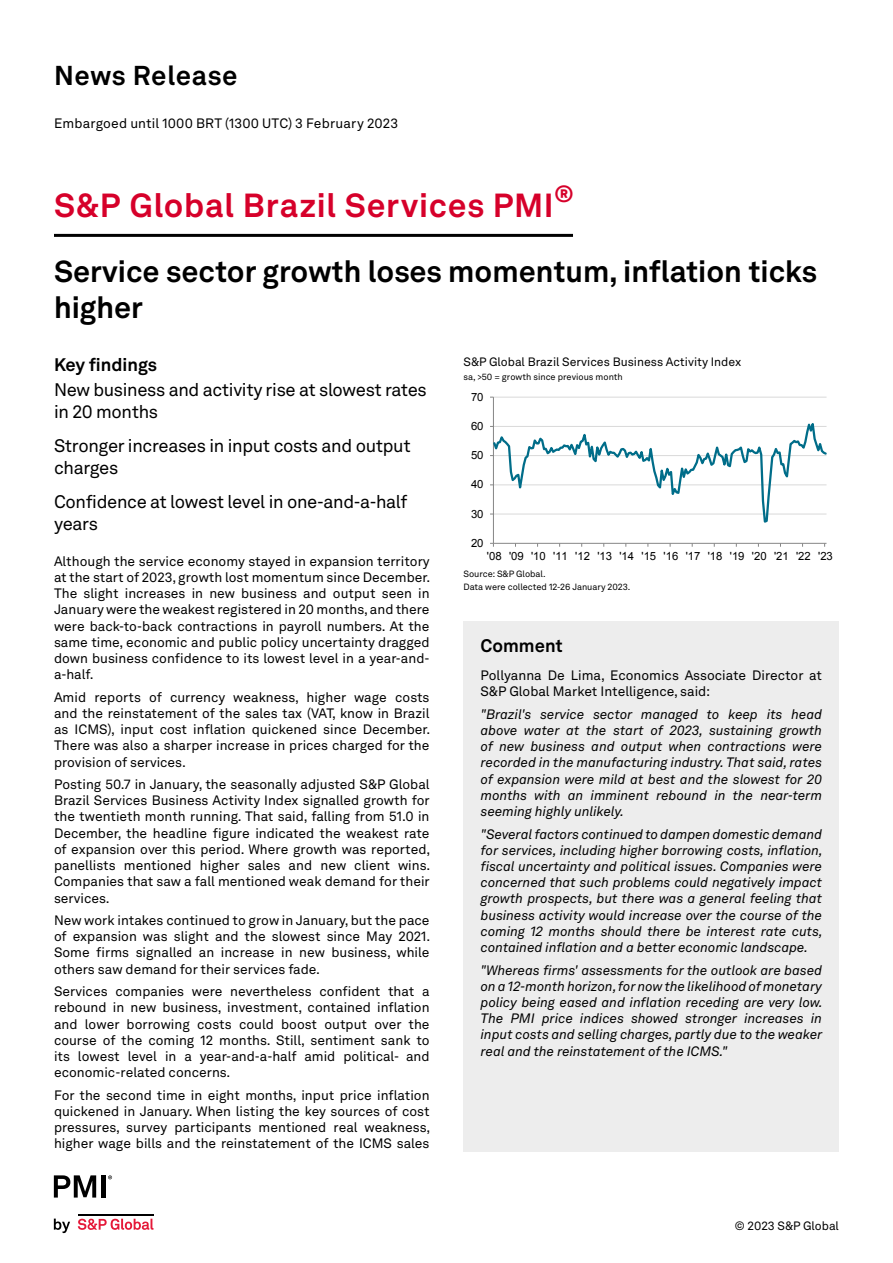
<style>
.page{position:relative;width:893px;height:1263px;background:#fff}
.page>*{position:absolute;margin:0;border:0;box-sizing:border-box;transform-origin:0 0}
.t1{font:700 33px "Akkurat LL";letter-spacing:.02em;color:#d6002a}
.t2{font:700 30px/36px "Akkurat LL";color:#000}
.t3{font:700 27px "Akkurat LL";letter-spacing:.025em;color:#000}
.t4{font:700 23.25px "Akkurat LL";color:#d6002a}
.t5{font:18px/21.6px "Akkurat LL";letter-spacing:-.02em;color:#000}
.t6{font:700 18px "Akkurat LL";color:#000}
.t7{font:13.5px/16.2px "Akkurat LL";color:#000;text-align:justify}
.t8{font:italic 13.5px/16.2px "Akkurat LL";color:#000;text-align:justify}
.t9{font:12px "Akkurat LL";color:#000}
.t10{font:11.25px "Arial";color:#000}
.t11{font:9px "Akkurat LL";color:#000}
</style>
<div class="page">
<hr style="left:493px;top:397px;width:333px;height:1px;background:#d9d9d9">
<hr style="left:493px;top:397px;width:1px;height:146px;background:#868686">
<hr style="left:493px;top:543px;width:333px;height:1px;background:#868686">
<svg style="left:490px;top:423px;width:337px;height:100px"></svg>
<hr style="left:54px;top:234px;width:519px;height:3px;background:#000">
<div style="left:463px;top:621px;width:376px;height:51px;background:#ededed"></div>
<div style="left:463px;top:665px;width:376px;height:487px;background:#ededed"></div>
<svg style="left:54px;top:1218px;width:16px;height:15px"></svg>
<svg style="left:78px;top:1218px;width:75px;height:12px"></svg>
<hr style="left:78px;top:1213px;width:75px;height:2px;background:#000">
<svg style="left:54px;top:1175px;width:42px;height:22px"></svg>
<div style="left:101px;top:1175px;width:5px;height:22px;background:#000"></div>
<svg style="left:108px;top:1175px;width:4px;height:4px"></svg>
<h3 class="t3" style="left:54px;top:55px;width:185px">News Release</h3>
<p class="t7" style="left:54px;top:114px;width:345px">Embargoed until 1000 BRT (1300 UTC) 3 February 2023</p>
<h1 class="t1" style="left:54px;top:180px;width:501px">S&amp;P Global Brazil Services PMI</h1>
<h3 class="t4" style="left:554px;top:176px;width:21px">®</h3>
<h2 class="t2" style="left:54px;top:252px;width:765px">Service sector growth loses momentum, inflation ticks higher</h2>
<h3 class="t6" style="left:54px;top:351px;width:105px">Key findings</h3>
<p class="t9" style="left:463px;top:353px;width:279px">S&amp;P Global Brazil Services Business Activity Index</p>
<p class="t11" style="left:463px;top:370px;width:161px">sa, &gt;50 = growth since previous month</p>
<h3 class="t5" style="left:54px;top:378px;width:374px">New business and activity rise at slowest rates in 20 months</h3>
<h3 class="t5" style="left:54px;top:434px;width:358px">Stronger increases in input costs and output charges</h3>
<h3 class="t5" style="left:54px;top:490px;width:355px">Confidence at lowest level in one-and-a-half years</h3>
<p class="t10" style="left:471px;top:389px;width:14px">70</p>
<p class="t10" style="left:471px;top:419px;width:14px">60</p>
<p class="t10" style="left:471px;top:448px;width:14px">50</p>
<p class="t10" style="left:471px;top:477px;width:14px">40</p>
<p class="t10" style="left:471px;top:506px;width:14px">30</p>
<p class="t7" style="left:54px;top:552px;width:378px">Although the service economy stayed in expansion territory at the start of 2023, growth lost momentum since December.<br>The slight increases in new business and output seen in January were the weakest registered in 20 months, and there were back-to-back contractions in payroll numbers. At the same time, economic and public policy uncertainty dragged down business confidence to its lowest level in a year-and&shy;a-half.</p>
<p class="t7" style="left:54px;top:688px;width:378px">Amid reports of currency weakness, higher wage costs and the reinstatement of the sales tax (VAT, know in Brazil as ICMS), input cost inflation quickened since December.<br>There was also a sharper increase in prices charged for the provision of services.</p>
<p class="t7" style="left:54px;top:776px;width:378px">Posting 50.7 in January, the seasonally adjusted S&amp;P Global Brazil Services Business Activity Index signalled growth for the twentieth month running. That said, falling from 51.0 in December, the headline figure indicated the weakest rate of expansion over this period. Where growth was reported, panellists mentioned higher sales and new client wins.<br>Companies that saw a fall mentioned weak demand for their services.</p>
<p class="t7" style="left:54px;top:911px;width:378px">New work intakes continued to grow in January, but the pace of expansion was slight and the slowest since May 2021.<br>Some firms signalled an increase in new business, while others saw demand for their services fade.</p>
<p class="t7" style="left:54px;top:983px;width:377px">Services companies were nevertheless confident that a rebound in new business, investment, contained inflation and lower borrowing costs could boost output over the course of the coming 12 months. Still, sentiment sank to its lowest level in a year-and-a-half amid political- and economic-related concerns.</p>
<p class="t7" style="left:54px;top:1086px;width:378px">For the second time in eight months, input price inflation quickened in January. When listing the key sources of cost pressures, survey participants mentioned real weakness, higher wage bills and the reinstatement of the ICMS sales</p>
<p class="t10" style="left:471px;top:535px;width:14px">20</p>
<p class="t10" style="left:487px;top:549px;width:347px">'08 '09 '10 '11 '12 '13 '14 '15 '16 '17 '18 '19 '20 '21 '22 '23</p>
<p class="t11" style="left:463px;top:567px;width:84px">Source: S&amp;P Global.</p>
<p class="t11" style="left:463px;top:580px;width:169px">Data were collected 12-26 January 2023.</p>
<h3 class="t6" style="left:480px;top:632px;width:84px">Comment</h3>
<p class="t7" style="left:480px;top:666px;width:343px">Pollyanna De Lima, Economics Associate Director at<br>S&amp;P Global Market Intelligence, said:</p>
<p class="t8" style="left:480px;top:705px;width:343px">"Brazil's service sector managed to keep its head above water at the start of 2023, sustaining growth of new business and output when contractions were recorded in the manufacturing industry. That said, rates of expansion were mild at best and the slowest for 20 months with an imminent rebound in the near-term seeming highly unlikely.</p>
<p class="t8" style="left:480px;top:825px;width:344px">"Several factors continued to dampen domestic demand for services, including higher borrowing costs, inflation, fiscal uncertainty and political issues. Companies were concerned that such problems could negatively impact growth prospects, but there was a general feeling that business activity would increase over the course of the coming 12 months should there be interest rate cuts, contained inflation and a better economic landscape.</p>
<p class="t8" style="left:480px;top:961px;width:344px">"Whereas firms' assessments for the outlook are based on a 12-month horizon, for now the likelihood of monetary policy being eased and inflation receding are very low.<br>The PMI price indices showed stronger increases in input costs and selling charges, partly due to the weaker real and the reinstatement of the ICMS."</p>
<p class="t9" style="left:735px;top:1216px;width:106px">© 2023 S&amp;P Global</p>
</div>
